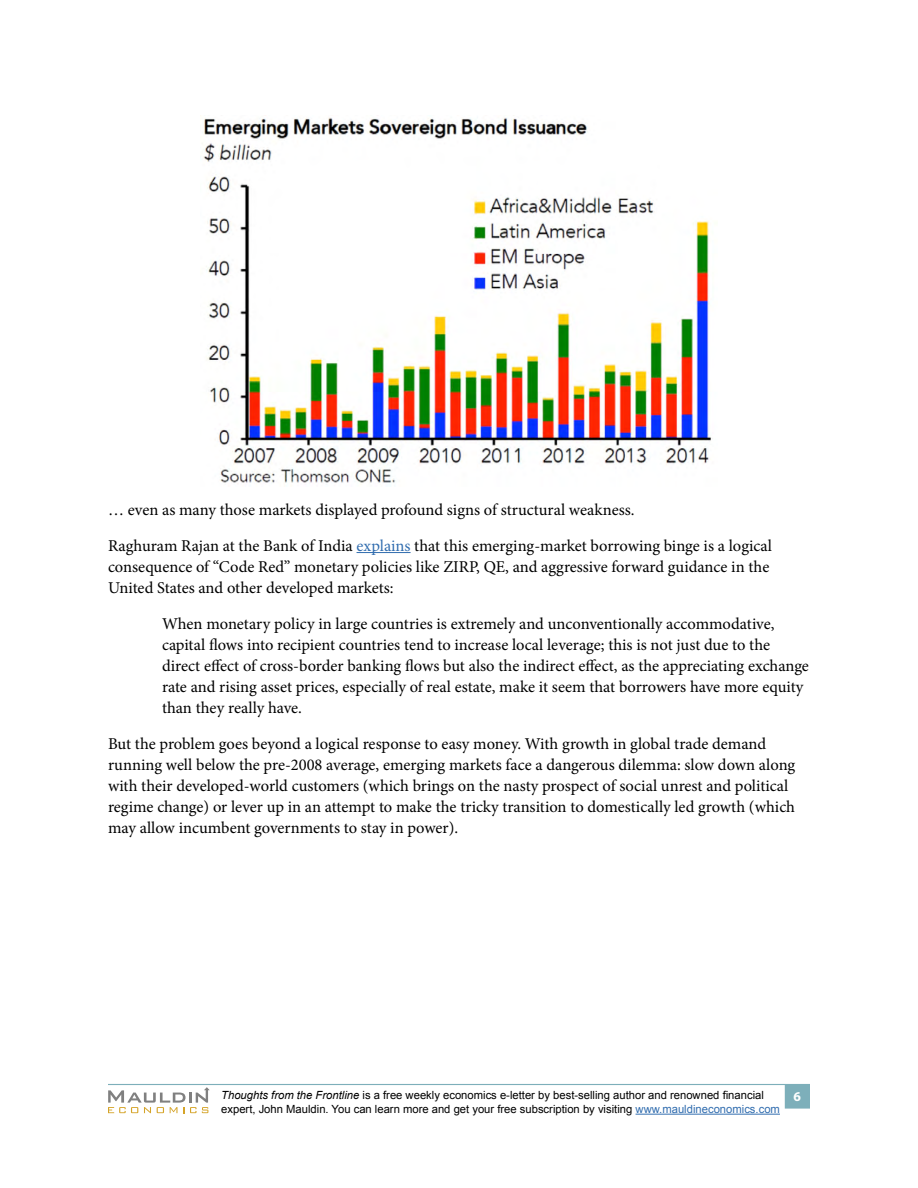
<style>
.page{position:relative;width:918px;height:1188px;background:#fff}
.page>*{position:absolute;margin:0;border:0;box-sizing:border-box;transform-origin:0 0}
.t1{font:16.5px/21px "Minion Pro";color:#000}
.t2{font:700 13.5px "Myriad Pro";color:#fff}
.t3{font:11.25px/13.5px "Arial";color:#000}
.s1{color:#316daf}
.s2{font-style:italic}
</style>
<div class="page">
<hr style="left:636px;top:1114px;width:144px;height:1px;background:#316daf">
<div style="left:785px;top:1085px;width:25px;height:24px;background:#7dafba"></div>
<hr style="left:108px;top:1084px;width:702px;height:1px;background:#7dafba">
<svg style="left:108px;top:1087px;width:102px;height:26px"></svg>
<hr style="left:357px;top:552px;width:54px;height:1px;background:#316daf">
<img style="left:200px;top:115px;width:511px;height:371px">
<p class="t1" style="left:108px;top:492px;width:666px;line-height:36px">… even as many those markets displayed profound signs of structural weakness.<br>Raghuram Rajan at the Bank of India <span class="s1">explains</span> that this emerging-market borrowing binge is a logical</p>
<p class="t1" style="left:108px;top:556px;width:663px">consequence of “Code Red” monetary policies like ZIRP, QE, and aggressive forward guidance in the<br>United States and other developed markets:</p>
<p class="t1" style="left:162px;top:613px;width:649px">When monetary policy in large countries is extremely and unconventionally accommodative, capital flows into recipient countries tend to increase local leverage; this is not just due to the direct effect of cross-border banking flows but also the indirect effect, as the appreciating exchange rate and rising asset prices, especially of real estate, make it seem that borrowers have more equity than they really have.</p>
<p class="t1" style="left:108px;top:733px;width:689px">But the problem goes beyond a logical response to easy money. With growth in global trade demand running well below the pre-2008 average, emerging markets face a dangerous dilemma: slow down along with their developed-world customers (which brings on the nasty prospect of social unrest and political regime change) or lever up in an attempt to make the tricky transition to domestically led growth (which may allow incumbent governments to stay in power).</p>
<p class="t3" style="left:221px;top:1089px;width:560px"><span class="s2">Thoughts from the Frontline</span> is a free weekly economics e-letter by best-selling author and renowned financial expert, John Mauldin. You can learn more and get your free subscription by visiting <span class="s1">www.mauldineconomics.com</span></p>
<p class="t2" style="left:794px;top:1088px;width:9px">6</p>
</div>
